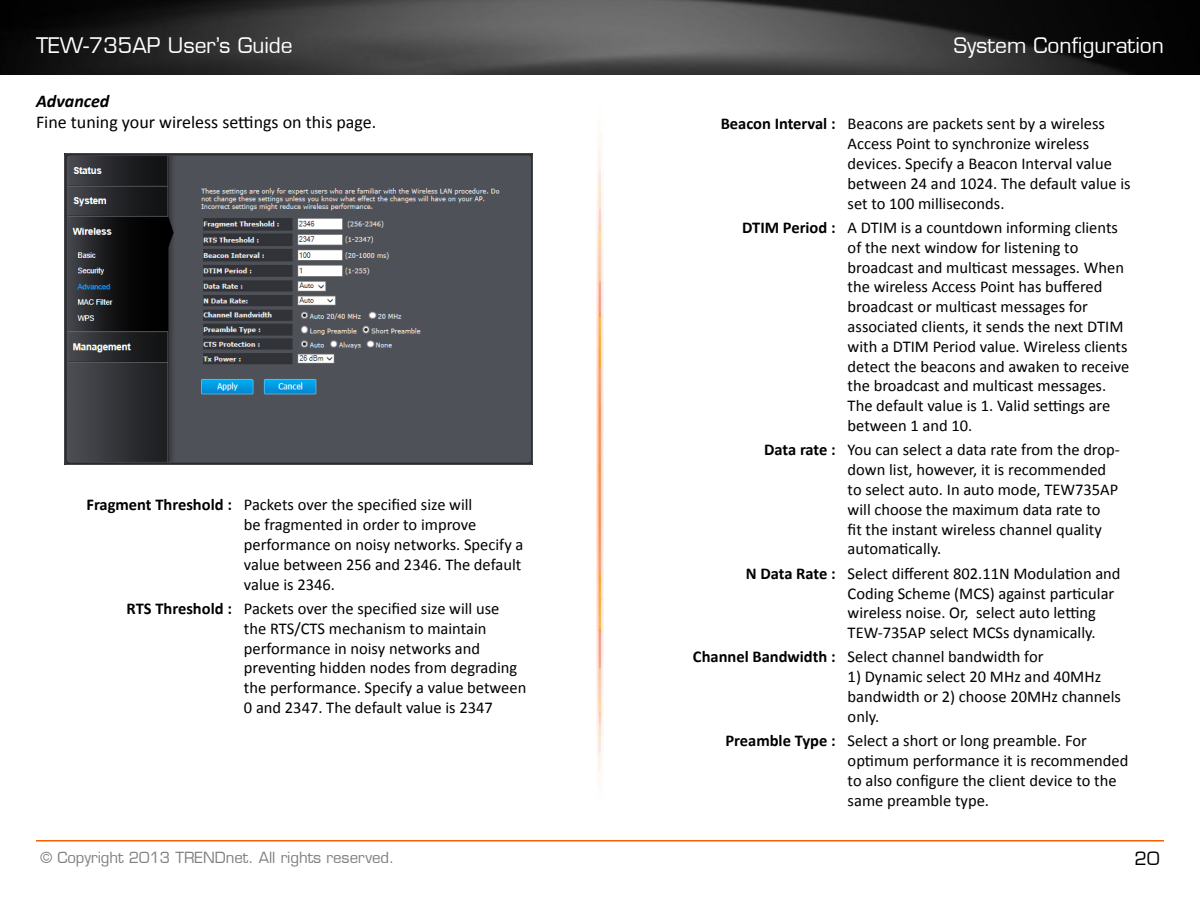
<style>
.page{position:relative;width:1200px;height:900px;background:#fff}
.page>*{position:absolute;margin:0;border:0;box-sizing:border-box;transform-origin:0 0}
.t1{font:21px "Eurostile LT";color:#fff}
.t2{font:18px "Calibri";color:#000}
.t3{font:italic 700 18px "Calibri";color:#000}
.t4{font:18px "Eurostile LT";color:#000}
.tbl_cell{font:16.5px/19.8px "Calibri";color:#000}
.tbl_cell_left{font:700 16.5px "Calibri";color:#000}
.t5{font:15px "Eurostile LT";color:#808080}
</style>
<div class="page">
<hr style="left:36px;top:840px;width:1128px;height:2px;background:#fb5d05">
<img style="left:0;top:0;width:1200px;height:75px">
<img style="left:596px;top:142px;width:8px;height:629px">
<img style="left:64px;top:153px;width:468px;height:311px">
<p class="t1" style="left:36px;top:33px;width:258px">TEW-735AP User’s Guide</p>
<p class="t1" style="left:954px;top:33px;width:212px">System Configuration</p>
<p class="t3" style="left:36px;top:89px;width:75px">Advanced</p>
<p class="t2" style="left:36px;top:111px;width:342px">Fine tuning your wireless settings on this page.</p>
<p class="tbl_cell_left" style="left:86px;top:494px;width:147px">Fragment Threshold :</p>
<p class="tbl_cell" style="left:244px;top:495px;width:281px">Packets over the specified size will<br>be fragmented in order to improve performance on noisy networks. Specify a value between 256 and 2346. The default value is 2346.</p>
<p class="tbl_cell_left" style="left:127px;top:598px;width:107px">RTS Threshold :</p>
<p class="tbl_cell" style="left:244px;top:599px;width:284px">Packets over the specified size will use<br>the RTS/CTS mechanism to maintain performance in noisy networks and preventing hidden nodes from degrading the performance. Specify a value between 0 and 2347. The default value is 2347</p>
<p class="tbl_cell_left" style="left:721px;top:113px;width:116px">Beacon Interval :</p>
<p class="tbl_cell" style="left:848px;top:114px;width:285px">Beacons are packets sent by a wireless Access Point to synchronize wireless devices. Specify a Beacon Interval value between 24 and 1024. The default value is set to 100 milliseconds.</p>
<p class="tbl_cell_left" style="left:742px;top:217px;width:95px">DTIM Period :</p>
<p class="tbl_cell" style="left:848px;top:218px;width:283px">A DTIM is a countdown informing clients of the next window for listening to broadcast and multicast messages. When the wireless Access Point has buffered broadcast or multicast messages for associated clients, it sends the next DTIM with a DTIM Period value. Wireless clients detect the beacons and awaken to receive the broadcast and multicast messages.<br>The default value is 1. Valid settings are between 1 and 10.</p>
<p class="tbl_cell_left" style="left:764px;top:439px;width:73px">Data rate :</p>
<p class="tbl_cell" style="left:848px;top:440px;width:274px">You can select a data rate from the drop&shy;down list, however, it is recommended to select auto. In auto mode, TEW735AP will choose the maximum data rate to<br>fit the instant wireless channel quality automatically.</p>
<p class="tbl_cell_left" style="left:746px;top:563px;width:91px">N Data Rate :</p>
<p class="tbl_cell" style="left:848px;top:563px;width:274px">Select different 802.11N Modulation and Coding Scheme (MCS) against particular wireless noise. Or, select auto letting TEW-735AP select MCSs dynamically.</p>
<p class="tbl_cell_left" style="left:693px;top:646px;width:144px">Channel Bandwidth :</p>
<p class="tbl_cell" style="left:848px;top:647px;width:197px">Select channel bandwidth for</p>
<p class="tbl_cell" style="left:848px;top:667px;width:275px">1) Dynamic select 20 MHz and 40MHz bandwidth or 2) choose 20MHz channels only.</p>
<p class="tbl_cell_left" style="left:725px;top:730px;width:112px">Preamble Type :</p>
<p class="tbl_cell" style="left:848px;top:731px;width:282px">Select a short or long preamble. For optimum performance it is recommended to also configure the client device to the same preamble type.</p>
<p class="t5" style="left:40px;top:848px;width:355px">© Copyright 2013 TRENDnet. All rights reserved.</p>
<p class="t4" style="left:1135px;top:848px;width:26px">20</p>
</div>
